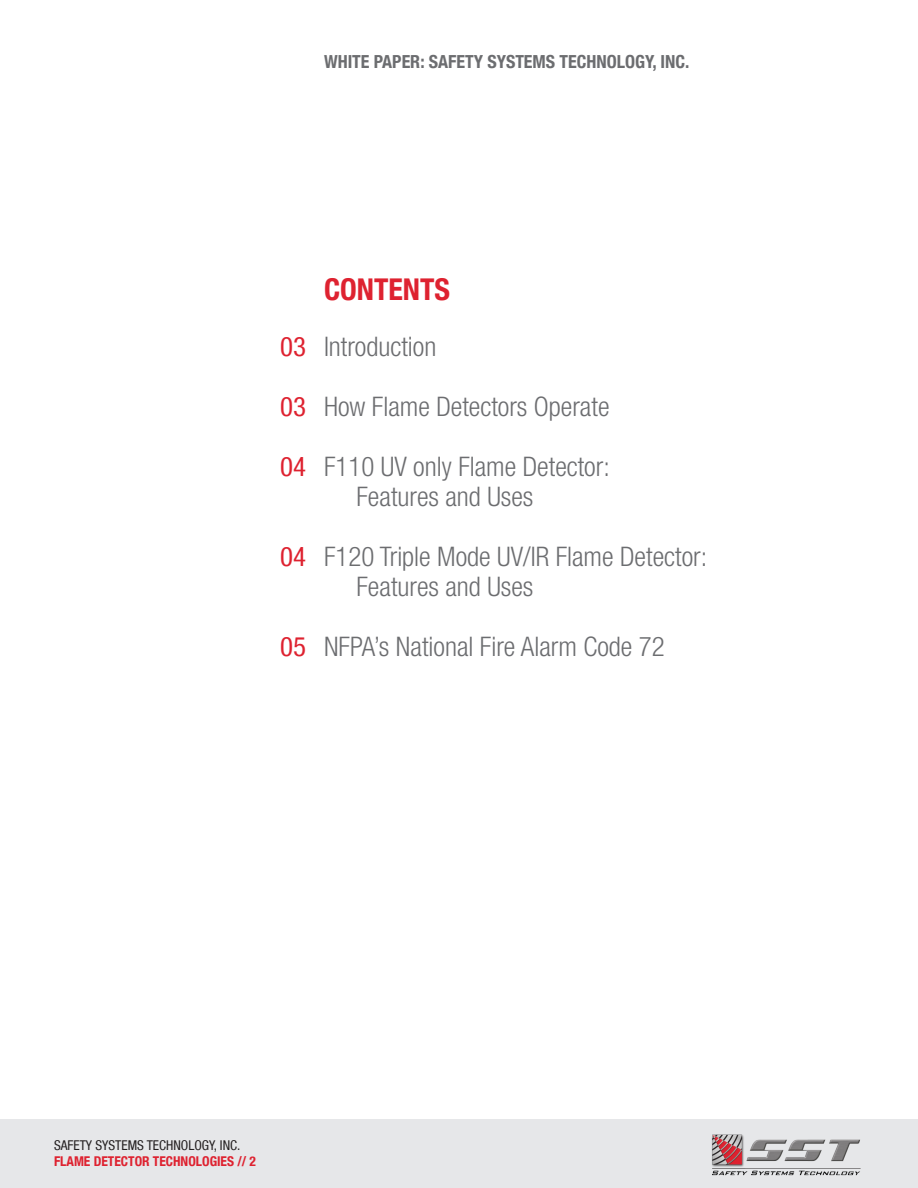
<style>
.page{position:relative;width:918px;height:1188px;background:#fff}
.page>*{position:absolute;margin:0;border:0;box-sizing:border-box;transform-origin:0 0}
.t1{font:700 condensed 30px "Helvetica Neue LT Com";color:#de2230}
.t2{font:300 condensed 27px "Helvetica Neue LT Com";color:#6c6d70}
.t3{font:condensed 27px "Helvetica Neue LT Com";color:#de2230}
.t4{font:700 condensed 18px "Helvetica Neue LT Com";color:#6c6d70}
.t5{font:condensed 13.5px "Helvetica Neue LT Com";color:#231f20}
.t6{font:700 condensed 13.5px "Helvetica Neue LT Com";color:#de2230}
</style>
<div class="page">
<div style="left:0;top:1119px;width:918px;height:69px;background:#e6e7e9"></div>
<img style="left:712px;top:1134px;width:149px;height:42px">
<p class="t4" style="left:324px;top:51px;width:367px">WHITE PAPER: SAFETY SYSTEMS TECHNOLOGY, INC.</p>
<p class="t3" style="left:280px;top:331px;width:27px">03</p>
<p class="t3" style="left:280px;top:391px;width:27px">03</p>
<p class="t3" style="left:280px;top:451px;width:27px">04</p>
<p class="t3" style="left:280px;top:541px;width:27px">04</p>
<p class="t3" style="left:280px;top:631px;width:27px">05</p>
<p class="t1" style="left:324px;top:271px;width:128px">CONTENTS</p>
<p class="t2" style="left:324px;top:331px;width:114px">Introduction</p>
<p class="t2" style="left:324px;top:391px;width:287px">How Flame Detectors Operate</p>
<p class="t2" style="left:324px;top:451px;width:287px">F110 UV only Flame Detector:</p>
<p class="t2" style="left:356px;top:481px;width:179px">Features and Uses</p>
<p class="t2" style="left:324px;top:541px;width:385px">F120 Triple Mode UV/IR Flame Detector:</p>
<p class="t2" style="left:356px;top:571px;width:179px">Features and Uses</p>
<p class="t2" style="left:324px;top:631px;width:342px">NFPA’s National Fire Alarm Code 72</p>
<p class="t5" style="left:54px;top:1137px;width:188px">SAFETY SYSTEMS TECHNOLOGY, INC.</p>
<p class="t6" style="left:54px;top:1153px;width:204px">FLAME DETECTOR TECHNOLOGIES // 2</p>
</div>
